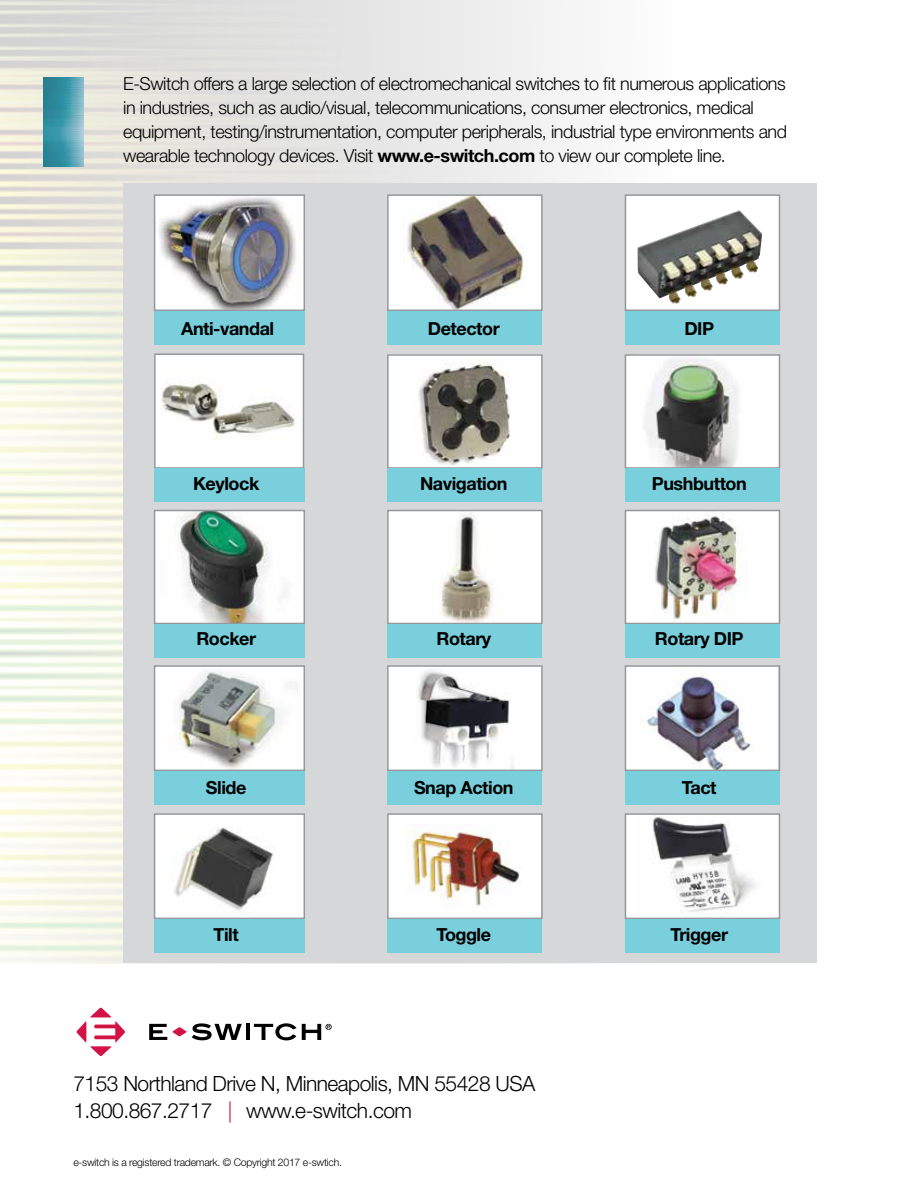
<style>
.page{position:relative;width:918px;height:1188px;background:#fff}
.page>*{position:absolute;margin:0;border:0;box-sizing:border-box;transform-origin:0 0}
.t1{font:300 21px/27px "Helvetica Neue LT Std";letter-spacing:-.025em;color:#000}
.t2{font:300 18px/24px "Helvetica Neue LT Std";letter-spacing:-.025em;color:#000}
.t3{font:700 18px "Helvetica Neue LT Std";letter-spacing:-.025em;color:#000}
.t4{font:300 10.5px "Helvetica Neue LT Std";letter-spacing:-.025em;color:#000}
.s1{font-weight:700}
.s2{color:#d31245}
</style>
<div class="page">
<img style="left:0;top:0;width:707px;height:963px">
<div style="left:123px;top:184px;width:693px;height:779px;background:#d5d7d8"></div>
<svg style="left:76px;top:1008px;width:49px;height:48px"></svg>
<svg style="left:149px;top:1023px;width:93px;height:17px"></svg>
<hr style="left:246px;top:1024px;width:4px;height:16px;background:#000">
<svg style="left:254px;top:1023px;width:78px;height:17px"></svg>
<img style="left:157px;top:197px;width:145px;height:111px">
<div style="left:154px;top:194px;width:151px;height:117px;border:2px solid #95979a"></div>
<img style="left:157px;top:356px;width:144px;height:109px">
<div style="left:154px;top:353px;width:150px;height:116px;border:2px solid #95979a"></div>
<img style="left:157px;top:513px;width:145px;height:108px">
<div style="left:154px;top:510px;width:151px;height:114px;border:2px solid #95979a"></div>
<div style="left:625px;top:355px;width:154px;height:113px;background:#fff"></div>
<img style="left:645px;top:357px;width:93px;height:109px">
<div style="left:625px;top:354px;width:155px;height:115px;border:2px solid #95979a"></div>
<img style="left:390px;top:357px;width:150px;height:109px">
<div style="left:387px;top:354px;width:156px;height:115px;border:2px solid #95979a"></div>
<div style="left:625px;top:195px;width:154px;height:115px;background:#fff"></div>
<img style="left:638px;top:210px;width:124px;height:94px">
<div style="left:625px;top:194px;width:155px;height:117px;border:2px solid #95979a"></div>
<img style="left:390px;top:197px;width:150px;height:111px">
<div style="left:387px;top:194px;width:156px;height:117px;border:2px solid #95979a"></div>
<div style="left:388px;top:511px;width:154px;height:112px;background:#fff"></div>
<img style="left:441px;top:513px;width:61px;height:108px">
<div style="left:387px;top:510px;width:156px;height:114px;border:2px solid #95979a"></div>
<div style="left:625px;top:511px;width:154px;height:112px;background:#fff"></div>
<img style="left:655px;top:513px;width:85px;height:108px">
<div style="left:625px;top:510px;width:155px;height:114px;border:2px solid #95979a"></div>
<img style="left:157px;top:668px;width:145px;height:100px">
<div style="left:154px;top:665px;width:151px;height:106px;border:2px solid #95979a"></div>
<div style="left:388px;top:666px;width:154px;height:104px;background:#fff"></div>
<img style="left:416px;top:669px;width:97px;height:99px">
<div style="left:387px;top:665px;width:156px;height:106px;border:2px solid #95979a"></div>
<img style="left:628px;top:668px;width:149px;height:100px">
<div style="left:625px;top:665px;width:155px;height:106px;border:2px solid #95979a"></div>
<div style="left:388px;top:814px;width:154px;height:104px;background:#fff"></div>
<img style="left:406px;top:824px;width:116px;height:85px">
<div style="left:387px;top:813px;width:156px;height:106px;border:2px solid #95979a"></div>
<div style="left:625px;top:814px;width:154px;height:104px;background:#fff"></div>
<img style="left:652px;top:817px;width:104px;height:95px">
<div style="left:625px;top:813px;width:155px;height:106px;border:2px solid #95979a"></div>
<div style="left:155px;top:814px;width:149px;height:104px;background:#fff"></div>
<img style="left:172px;top:827px;width:102px;height:84px">
<div style="left:154px;top:813px;width:151px;height:106px;border:2px solid #95979a"></div>
<div style="left:154px;top:311px;width:150px;height:34px;background:#79cfdc"></div>
<div style="left:154px;top:469px;width:150px;height:33px;background:#79cfdc"></div>
<div style="left:154px;top:624px;width:150px;height:34px;background:#79cfdc"></div>
<div style="left:154px;top:771px;width:150px;height:34px;background:#79cfdc"></div>
<div style="left:154px;top:919px;width:150px;height:34px;background:#79cfdc"></div>
<div style="left:387px;top:311px;width:155px;height:34px;background:#79cfdc"></div>
<div style="left:387px;top:469px;width:155px;height:33px;background:#79cfdc"></div>
<div style="left:387px;top:624px;width:155px;height:34px;background:#79cfdc"></div>
<div style="left:387px;top:771px;width:155px;height:34px;background:#79cfdc"></div>
<div style="left:387px;top:919px;width:155px;height:34px;background:#79cfdc"></div>
<div style="left:626px;top:311px;width:154px;height:34px;background:#79cfdc"></div>
<div style="left:626px;top:469px;width:154px;height:33px;background:#79cfdc"></div>
<div style="left:626px;top:624px;width:154px;height:34px;background:#79cfdc"></div>
<div style="left:626px;top:771px;width:154px;height:34px;background:#79cfdc"></div>
<div style="left:626px;top:919px;width:154px;height:34px;background:#79cfdc"></div>
<img style="left:43px;top:77px;width:41px;height:89px">
<p class="t2" style="left:123px;top:71px;width:666px">E-Switch offers a large selection of electromechanical switches to fit numerous applications in industries, such as audio/visual, telecommunications, consumer electronics, medical equipment, testing/instrumentation, computer peripherals, industrial type environments and wearable technology devices. Visit <span class="s1">www.e-switch.com</span> to view our complete line.</p>
<p class="t3" style="left:181px;top:317px;width:95px">Anti-vandal</p>
<p class="t3" style="left:428px;top:317px;width:73px">Detector</p>
<p class="t3" style="left:684px;top:317px;width:31px">DIP</p>
<p class="t3" style="left:193px;top:473px;width:68px">Keylock</p>
<p class="t3" style="left:420px;top:473px;width:89px">Navigation</p>
<p class="t3" style="left:652px;top:473px;width:96px">Pushbutton</p>
<p class="t3" style="left:196px;top:628px;width:61px">Rocker</p>
<p class="t3" style="left:436px;top:628px;width:56px">Rotary</p>
<p class="t3" style="left:655px;top:628px;width:90px">Rotary DIP</p>
<p class="t3" style="left:206px;top:777px;width:42px">Slide</p>
<p class="t3" style="left:414px;top:777px;width:101px">Snap Action</p>
<p class="t3" style="left:682px;top:777px;width:36px">Tact</p>
<p class="t3" style="left:214px;top:924px;width:27px">Tilt</p>
<p class="t3" style="left:436px;top:924px;width:56px">Toggle</p>
<p class="t3" style="left:670px;top:924px;width:59px">Trigger</p>
<p class="t1" style="left:73px;top:1069px;width:463px">7153 Northland Drive N, Minneapolis, MN 55428 USA<br>1.800.867.2717 <span class="s2">|</span> www.e-switch.com</p>
<p class="t4" style="left:73px;top:1155px;width:270px">e-switch is a registered trademark. © Copyright 2017 e-swtich.</p>
</div>
